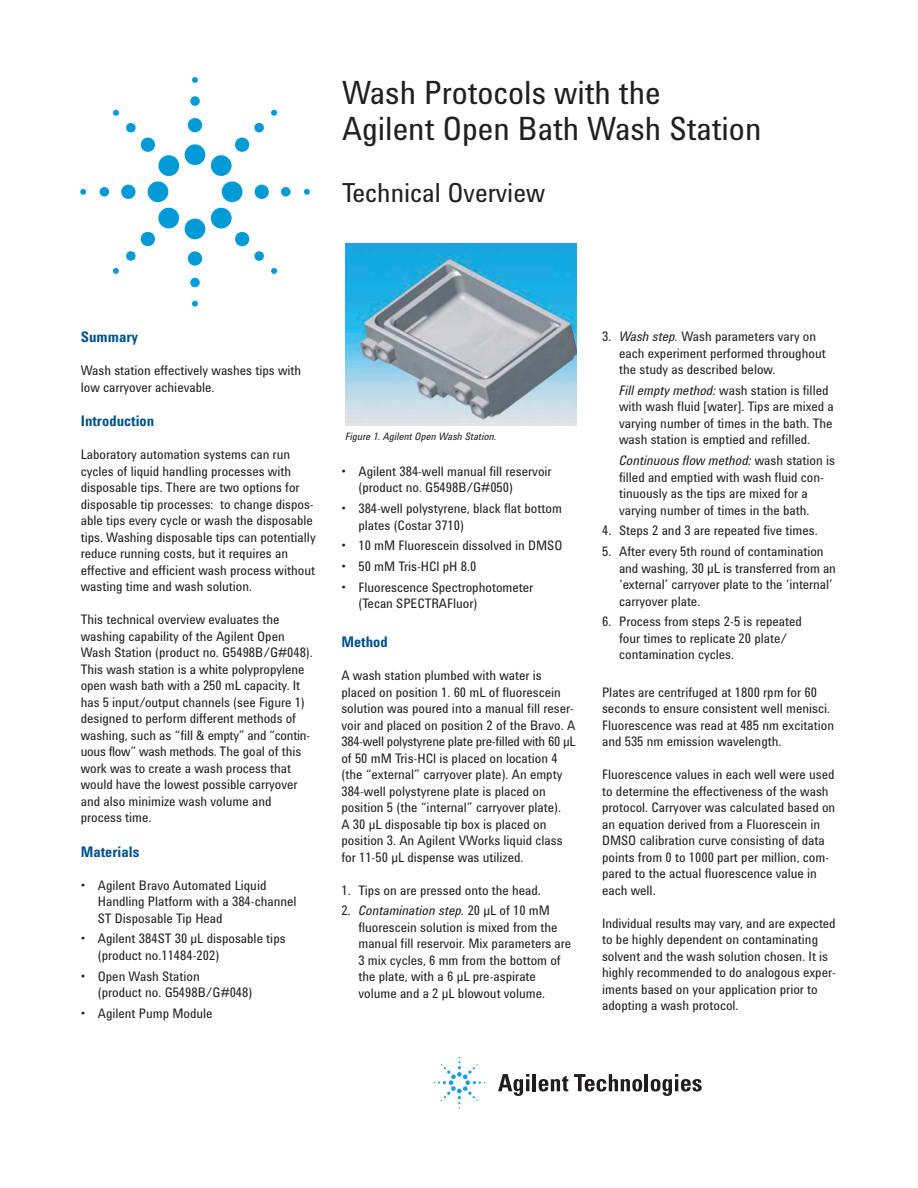
<style>
.page{position:relative;width:918px;height:1188px;background:#fff}
.page>*{position:absolute;margin:0;border:0;box-sizing:border-box;transform-origin:0 0}
.t1{font:33px/36px "Agilent Cond";color:#231f20}
.t2{font:27px "Agilent Cond";color:#231f20}
.t3{font:700 15px "Agilent Cond";color:#00538e}
.t4{font:13.5px/16.5px "Agilent Cond";color:#231f20}
.t5{font:italic 10.5px "Agilent Cond";color:#231f20}
.s1{font-style:italic}
</style>
<div class="page">
<div style="left:185px;top:144px;width:20px;height:21px;background:#009ad7;border-radius:50%"></div>
<div style="left:188px;top:118px;width:14px;height:14px;background:#009ad7;border-radius:50%"></div>
<div style="left:190px;top:96px;width:10px;height:10px;background:#009ad7;border-radius:50%"></div>
<svg style="left:192px;top:77px;width:6px;height:6px"></svg>
<div style="left:222px;top:181px;width:20px;height:21px;background:#009ad7;border-radius:50%"></div>
<div style="left:255px;top:185px;width:14px;height:14px;background:#009ad7;border-radius:50%"></div>
<div style="left:281px;top:187px;width:10px;height:10px;background:#009ad7;border-radius:50%"></div>
<svg style="left:304px;top:189px;width:6px;height:6px"></svg>
<div style="left:185px;top:219px;width:20px;height:20px;background:#009ad7;border-radius:50%"></div>
<div style="left:188px;top:251px;width:14px;height:15px;background:#009ad7;border-radius:50%"></div>
<div style="left:190px;top:278px;width:10px;height:9px;background:#009ad7;border-radius:50%"></div>
<svg style="left:192px;top:301px;width:6px;height:6px"></svg>
<div style="left:148px;top:181px;width:20px;height:21px;background:#009ad7;border-radius:50%"></div>
<div style="left:121px;top:185px;width:15px;height:14px;background:#009ad7;border-radius:50%"></div>
<div style="left:100px;top:187px;width:9px;height:10px;background:#009ad7;border-radius:50%"></div>
<svg style="left:80px;top:189px;width:6px;height:6px"></svg>
<svg style="left:210px;top:123px;width:54px;height:53px"></svg>
<svg style="left:271px;top:109px;width:6px;height:7px"></svg>
<svg style="left:210px;top:207px;width:54px;height:54px"></svg>
<svg style="left:271px;top:268px;width:6px;height:6px"></svg>
<svg style="left:126px;top:207px;width:54px;height:54px"></svg>
<svg style="left:113px;top:268px;width:6px;height:6px"></svg>
<svg style="left:126px;top:123px;width:54px;height:53px"></svg>
<svg style="left:113px;top:110px;width:6px;height:6px"></svg>
<svg style="left:498px;top:1074px;width:31px;height:22px"></svg>
<hr style="left:533px;top:1074px;width:3px;height:17px;background:#211d1e">
<svg style="left:539px;top:1076px;width:29px;height:16px"></svg>
<svg style="left:574px;top:1074px;width:68px;height:18px"></svg>
<hr style="left:645px;top:1074px;width:3px;height:17px;background:#211d1e">
<svg style="left:651px;top:1074px;width:50px;height:22px"></svg>
<svg style="left:434px;top:1057px;width:51px;height:52px"></svg>
<img style="left:345px;top:244px;width:232px;height:182px">
<h1 class="t1" style="left:342px;top:77px;width:421px">Wash Protocols with the<br>Agilent Open Bath Wash Station</h1>
<h2 class="t2" style="left:342px;top:182px;width:205px">Technical Overview</h2>
<p class="t3" style="left:81px;top:331px;width:59px">Summary</p>
<p class="t4" style="left:81px;top:363px;width:222px">Wash station effectively washes tips with low carryover achievable.</p>
<p class="t3" style="left:81px;top:415px;width:75px">Introduction</p>
<p class="t4" style="left:81px;top:447px;width:236px">Laboratory automation systems can run cycles of liquid handling processes with disposable tips. There are two options for disposable tip processes: to change dispos&shy;able tips every cycle or wash the disposable tips. Washing disposable tips can potentially reduce running costs, but it requires an effective and efficient wash process without wasting time and wash solution.</p>
<p class="t4" style="left:81px;top:612px;width:234px">This technical overview evaluates the washing capability of the Agilent Open Wash Station (product no. G5498B/G#048).<br>This wash station is a white polypropylene open wash bath with a 250 mL capacity. It has 5 input/output channels (see Figure 1) designed to perform different methods of washing, such as “fill &amp; empty” and “contin&shy;uous flow” wash methods. The goal of this work was to create a wash process that would have the lowest possible carryover and also minimize wash volume and process time.</p>
<p class="t3" style="left:81px;top:846px;width:60px">Materials</p>
<p class="t4" style="left:98px;top:878px;width:200px;text-indent:-17px">• Agilent Bravo Automated Liquid<br>Handling Platform with a 384-channel<br>ST Disposable Tip Head</p>
<p class="t4" style="left:98px;top:931px;width:189px;text-indent:-17px">• Agilent 384ST 30 μL disposable tips (product no.11484-202)</p>
<p class="t4" style="left:98px;top:969px;width:156px;text-indent:-17px">• Open Wash Station<br>(product no. G5498B/G#048)</p>
<p class="t4" style="left:81px;top:1006px;width:133px">• Agilent Pump Module</p>
<p class="t5" style="left:345px;top:432px;width:153px">Figure 1. Agilent Open Wash Station.</p>
<p class="t4" style="left:358px;top:464px;width:195px;text-indent:-17px">• Agilent 384-well manual fill reservoir (product no. G5498B/G#050)</p>
<p class="t4" style="left:358px;top:501px;width:205px;text-indent:-17px">• 384-well polystyrene, black flat bottom plates (Costar 3710)</p>
<p class="t4" style="left:341px;top:538px;width:223px">• 10 mM Fluorescein dissolved in DMSO</p>
<p class="t4" style="left:341px;top:559px;width:136px">• 50 mM Tris-HCl pH 8.0</p>
<p class="t4" style="left:358px;top:580px;width:176px;text-indent:-17px">• Fluorescence Spectrophotometer (Tecan SPECTRAFluor)</p>
<p class="t3" style="left:341px;top:636px;width:48px">Method</p>
<p class="t4" style="left:341px;top:668px;width:236px">A wash station plumbed with water is placed on position 1. 60 mL of fluorescein solution was poured into a manual fill reser&shy;voir and placed on position 2 of the Bravo. A 384-well polystyrene plate pre-filled with 60 μL of 50 mM Tris-HCl is placed on location 4 (the “external” carryover plate). An empty 384-well polystyrene plate is placed on position 5 (the “internal” carryover plate).<br>A 30 μL disposable tip box is placed on position 3. An Agilent VWorks liquid class for 11-50 μL dispense was utilized.</p>
<p class="t4" style="left:341px;top:883px;width:201px">1. Tips on are pressed onto the head.</p>
<p class="t4" style="left:358px;top:903px;width:214px;text-indent:-17px">2. <span class="s1">Contamination step.</span> 20 μL of 10 mM fluorescein solution is mixed from the manual fill reservoir. Mix parameters are 3 mix cycles, 6 mm from the bottom of the plate, with a 6 μL pre-aspirate volume and a 2 μL blowout volume.</p>
<p class="t4" style="left:619px;top:329px;width:208px;text-indent:-17px">3. <span class="s1">Wash step.</span> Wash parameters vary on each experiment performed throughout the study as described below.</p>
<p class="t4" style="left:619px;top:383px;width:216px"><span class="s1">Fill empty method:</span> wash station is filled with wash fluid [water]. Tips are mixed a varying number of times in the bath. The wash station is emptied and refilled.</p>
<p class="t4" style="left:619px;top:453px;width:218px"><span class="s1">Continuous flow method:</span> wash station is filled and emptied with wash fluid con&shy;tinuously as the tips are mixed for a varying number of times in the bath.</p>
<p class="t4" style="left:602px;top:523px;width:217px">4. Steps 2 and 3 are repeated five times.</p>
<p class="t4" style="left:619px;top:544px;width:218px;text-indent:-17px">5. After every 5th round of contamination and washing, 30 μL is transferred from an ‘external’ carryover plate to the ‘internal’ carryover plate.</p>
<p class="t4" style="left:619px;top:614px;width:184px;text-indent:-17px">6. Process from steps 2-5 is repeated four times to replicate 20 plate/ contamination cycles.</p>
<p class="t4" style="left:602px;top:685px;width:233px">Plates are centrifuged at 1800 rpm for 60 seconds to ensure consistent well menisci.<br>Fluorescence was read at 485 nm excitation and 535 nm emission wavelength.</p>
<p class="t4" style="left:602px;top:767px;width:235px">Fluorescence values in each well were used to determine the effectiveness of the wash protocol. Carryover was calculated based on an equation derived from a Fluorescein in DMSO calibration curve consisting of data points from 0 to 1000 part per million, com&shy;pared to the actual fluorescence value in each well.</p>
<p class="t4" style="left:602px;top:916px;width:236px">Individual results may vary, and are expected to be highly dependent on contaminating solvent and the wash solution chosen. It is highly recommended to do analogous exper&shy;iments based on your application prior to adopting a wash protocol.</p>
</div>
